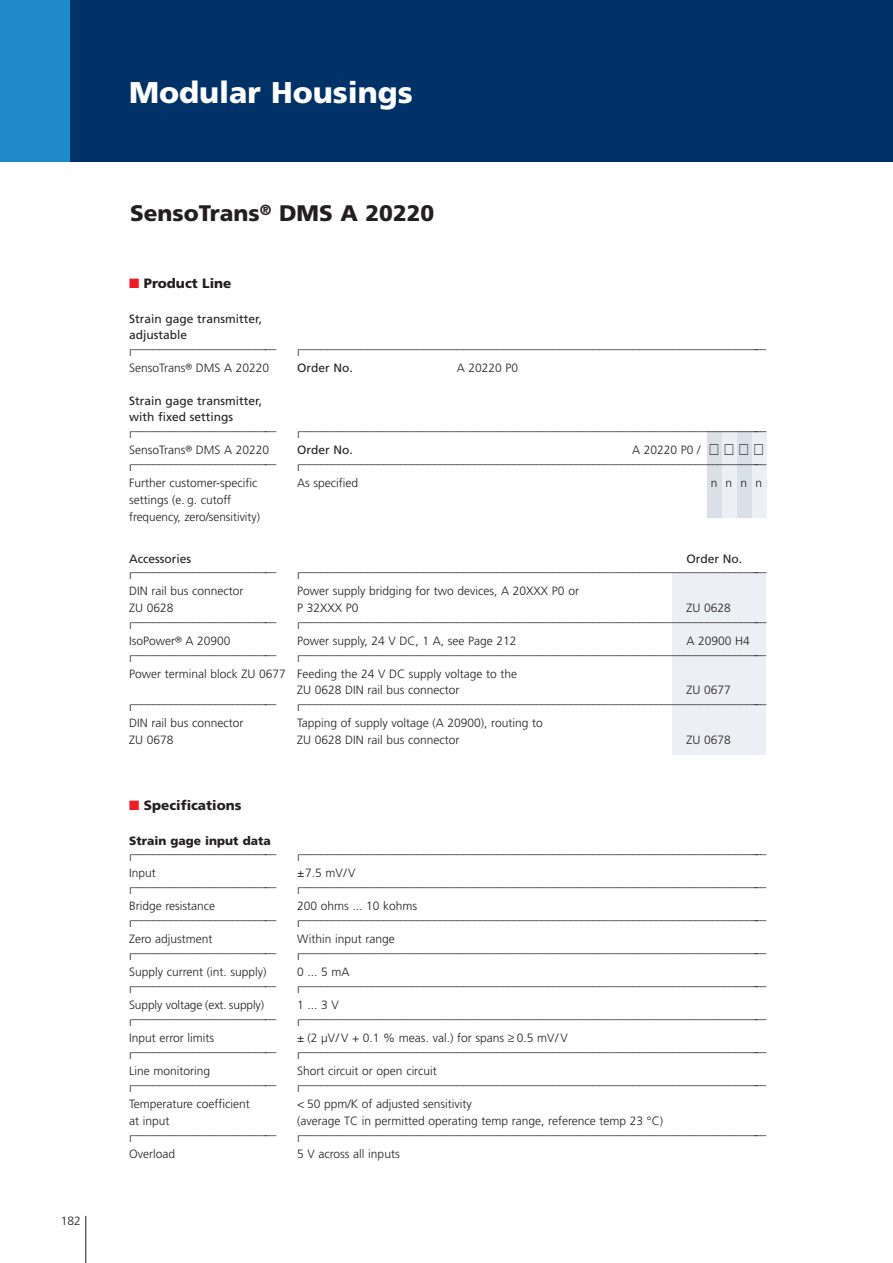
<style>
.page{position:relative;width:893px;height:1263px;background:#fff}
.page>*{position:absolute;margin:0;border:0;box-sizing:border-box;transform-origin:0 0}
.t1{font:900 30px "Frutiger";color:#fff}
.t2{font:900 22.5px "Frutiger";color:#231f20}
.t3{font:900 13.5px "Frutiger";color:#231f20}
.t4{font:300 12px/13.8px "Frutiger";color:#231f20}
.t5{font:12px/16.5px "Frutiger";color:#231f20}
.s1{color:#ee1d23}
.s2{font-family:"Frutiger Special";font-weight:400}
.s3{font-family:"Frutiger Special";font-weight:400;font-size:15.6px}
.s4{font-weight:900}
</style>
<div class="page">
<div style="left:672px;top:573px;width:94px;height:181px;background:#eceff3"></div>
<div style="left:0;top:0;width:892px;height:161px;background:#003268"></div>
<hr style="left:85px;top:1216px;width:1px;height:47px;background:#231f20">
<div style="left:0;top:0;width:70px;height:161px;background:#1d8acb"></div>
<div style="left:707px;top:432px;width:59px;height:86px;background:#dae0e7"></div>
<div style="left:721px;top:432px;width:15px;height:86px;background:#eceff3"></div>
<div style="left:751px;top:432px;width:15px;height:86px;background:#eceff3"></div>
<p class="t4" style="left:61px;top:1214px;width:22px">182</p>
<h1 class="t1" style="left:129px;top:81px;width:285px">Modular Housings</h1>
<h2 class="t2" style="left:130px;top:204px;width:306px">SensoTrans<sup>®</sup> DMS A 20220</h2>
<p class="t3" style="left:129px;top:278px;width:104px"><span class="s1">■</span> Product Line</p>
<p class="t5" style="left:129px;top:311px;width:134px">Strain gage transmitter, adjustable</p>
<p class="t4" style="left:129px;top:342px;width:149px"><sub>l</sub>––––––––––––––––––––––––––</p>
<p class="t4" style="left:297px;top:342px;width:470px"><sub>l</sub>–––––––––––––––––––––––––––––––––––––––––––––––––––––––––––––––––––––––––––––––––––</p>
<p class="t4" style="left:129px;top:361px;width:141px">SensoTrans<span class="s2">®</span> DMS A 20220</p>
<p class="t5" style="left:297px;top:361px;width:57px">Order No.</p>
<p class="t4" style="left:456px;top:361px;width:63px">A 20220 P0</p>
<p class="t5" style="left:129px;top:394px;width:134px">Strain gage transmitter, with fixed settings</p>
<p class="t4" style="left:129px;top:424px;width:149px"><sub>l</sub>––––––––––––––––––––––––––</p>
<p class="t4" style="left:297px;top:424px;width:470px"><sub>l</sub>–––––––––––––––––––––––––––––––––––––––––––––––––––––––––––––––––––––––––––––––––––</p>
<p class="t4" style="left:129px;top:444px;width:141px">SensoTrans<span class="s2">®</span> DMS A 20220</p>
<p class="t5" style="left:297px;top:443px;width:57px">Order No.</p>
<p class="t4" style="left:632px;top:444px;width:133px">A 20220 P0 / <span class="s3">_ _ _ _</span></p>
<p class="t4" style="left:129px;top:457px;width:149px"><sub>l</sub>––––––––––––––––––––––––––</p>
<p class="t4" style="left:297px;top:457px;width:470px"><sub>l</sub>–––––––––––––––––––––––––––––––––––––––––––––––––––––––––––––––––––––––––––––––––––</p>
<p class="t4" style="left:129px;top:477px;width:130px">Further customer-specific</p>
<p class="t4" style="left:297px;top:477px;width:62px">As specified</p>
<p class="t4" style="left:710px;top:477px;width:53px">nnnn</p>
<p class="t4" style="left:129px;top:492px;width:132px;line-height:16.5px">settings (e. g. cutoff frequency, zero/sensitivity)</p>
<p class="t5" style="left:129px;top:551px;width:63px">Accessories</p>
<p class="t5" style="left:686px;top:551px;width:57px">Order No.</p>
<p class="t4" style="left:129px;top:565px;width:149px"><sub>l</sub>––––––––––––––––––––––––––</p>
<p class="t4" style="left:297px;top:565px;width:470px"><sub>l</sub>–––––––––––––––––––––––––––––––––––––––––––––––––––––––––––––––––––––––––––––––––––</p>
<p class="t4" style="left:129px;top:585px;width:116px">DIN rail bus connector</p>
<p class="t4" style="left:297px;top:585px;width:283px">Power supply bridging for two devices, A 20XXX P0 or</p>
<p class="t4" style="left:129px;top:601px;width:46px">ZU 0628</p>
<p class="t4" style="left:297px;top:601px;width:63px">P 32XXX P0</p>
<p class="t4" style="left:686px;top:601px;width:46px">ZU 0628</p>
<p class="t4" style="left:129px;top:615px;width:149px"><sub>l</sub>––––––––––––––––––––––––––</p>
<p class="t4" style="left:297px;top:615px;width:470px"><sub>l</sub>–––––––––––––––––––––––––––––––––––––––––––––––––––––––––––––––––––––––––––––––––––</p>
<p class="t4" style="left:129px;top:634px;width:103px">IsoPower<span class="s2">®</span> A 20900</p>
<p class="t4" style="left:297px;top:634px;width:221px">Power supply, 24 V DC, 1 A, see Page 212</p>
<p class="t4" style="left:686px;top:634px;width:65px">A 20900 H4</p>
<p class="t4" style="left:129px;top:648px;width:149px"><sub>l</sub>––––––––––––––––––––––––––</p>
<p class="t4" style="left:129px;top:645px;width:638px;line-height:19.2px;text-indent:168px"><sub>l</sub>–––––––––––––––––––––––––––––––––––––––––––––––––––––––––––––––––––––––––––––––––––<br>Power terminal block ZU 0677 Feeding the 24 V DC supply voltage to the</p>
<p class="t4" style="left:297px;top:684px;width:164px">ZU 0628 DIN rail bus connector</p>
<p class="t4" style="left:686px;top:684px;width:46px">ZU 0677</p>
<p class="t4" style="left:129px;top:697px;width:149px"><sub>l</sub>––––––––––––––––––––––––––</p>
<p class="t4" style="left:297px;top:697px;width:470px"><sub>l</sub>–––––––––––––––––––––––––––––––––––––––––––––––––––––––––––––––––––––––––––––––––––</p>
<p class="t4" style="left:129px;top:717px;width:116px">DIN rail bus connector</p>
<p class="t4" style="left:297px;top:717px;width:247px">Tapping of supply voltage (A 20900), routing to</p>
<p class="t4" style="left:129px;top:733px;width:46px">ZU 0678</p>
<p class="t4" style="left:297px;top:733px;width:164px">ZU 0628 DIN rail bus connector</p>
<p class="t4" style="left:686px;top:733px;width:46px">ZU 0678</p>
<p class="t3" style="left:129px;top:800px;width:114px"><span class="s1">■</span> Specifications</p>
<p class="t4" style="left:129px;top:834px;width:149px"><span class="s4">Strain gage input data </span><sub>l</sub>––––––––––––––––––––––––––</p>
<p class="t4" style="left:297px;top:847px;width:470px"><sub>l</sub>–––––––––––––––––––––––––––––––––––––––––––––––––––––––––––––––––––––––––––––––––––</p>
<p class="t4" style="left:129px;top:867px;width:28px">Input</p>
<p class="t4" style="left:297px;top:867px;width:60px">±7.5 mV/V</p>
<p class="t4" style="left:129px;top:880px;width:149px"><sub>l</sub>––––––––––––––––––––––––––</p>
<p class="t4" style="left:297px;top:880px;width:470px"><sub>l</sub>–––––––––––––––––––––––––––––––––––––––––––––––––––––––––––––––––––––––––––––––––––</p>
<p class="t4" style="left:129px;top:900px;width:88px">Bridge resistance</p>
<p class="t4" style="left:297px;top:900px;width:122px">200 ohms ... 10 kohms</p>
<p class="t4" style="left:129px;top:913px;width:149px"><sub>l</sub>––––––––––––––––––––––––––</p>
<p class="t4" style="left:297px;top:913px;width:470px"><sub>l</sub>–––––––––––––––––––––––––––––––––––––––––––––––––––––––––––––––––––––––––––––––––––</p>
<p class="t4" style="left:129px;top:933px;width:85px">Zero adjustment</p>
<p class="t4" style="left:297px;top:933px;width:99px">Within input range</p>
<p class="t4" style="left:129px;top:946px;width:149px"><sub>l</sub>––––––––––––––––––––––––––</p>
<p class="t4" style="left:297px;top:946px;width:470px"><sub>l</sub>–––––––––––––––––––––––––––––––––––––––––––––––––––––––––––––––––––––––––––––––––––</p>
<p class="t4" style="left:129px;top:966px;width:139px">Supply current (int. supply)</p>
<p class="t4" style="left:297px;top:966px;width:54px">0 ... 5 mA</p>
<p class="t4" style="left:129px;top:979px;width:149px"><sub>l</sub>––––––––––––––––––––––––––</p>
<p class="t4" style="left:297px;top:979px;width:470px"><sub>l</sub>–––––––––––––––––––––––––––––––––––––––––––––––––––––––––––––––––––––––––––––––––––</p>
<p class="t4" style="left:129px;top:999px;width:136px">Supply voltage (ext. supply)</p>
<p class="t4" style="left:297px;top:999px;width:43px">1 ... 3 V</p>
<p class="t4" style="left:129px;top:1012px;width:149px"><sub>l</sub>––––––––––––––––––––––––––</p>
<p class="t4" style="left:297px;top:1012px;width:470px"><sub>l</sub>–––––––––––––––––––––––––––––––––––––––––––––––––––––––––––––––––––––––––––––––––––</p>
<p class="t4" style="left:129px;top:1032px;width:87px">Input error limits</p>
<p class="t4" style="left:297px;top:1032px;width:272px">± (2 µV/ V + 0.1 % meas. val.) for spans ≥ 0.5 mV/ V</p>
<p class="t4" style="left:129px;top:1045px;width:149px"><sub>l</sub>––––––––––––––––––––––––––</p>
<p class="t4" style="left:297px;top:1045px;width:470px"><sub>l</sub>–––––––––––––––––––––––––––––––––––––––––––––––––––––––––––––––––––––––––––––––––––</p>
<p class="t4" style="left:129px;top:1065px;width:82px">Line monitoring</p>
<p class="t4" style="left:297px;top:1065px;width:141px">Short circuit or open circuit</p>
<p class="t4" style="left:129px;top:1078px;width:149px"><sub>l</sub>––––––––––––––––––––––––––</p>
<p class="t4" style="left:297px;top:1078px;width:470px"><sub>l</sub>–––––––––––––––––––––––––––––––––––––––––––––––––––––––––––––––––––––––––––––––––––</p>
<p class="t4" style="left:129px;top:1098px;width:122px">Temperature coefficient</p>
<p class="t4" style="left:297px;top:1098px;width:176px">&lt; 50 ppm/K of adjusted sensitivity</p>
<p class="t4" style="left:129px;top:1114px;width:42px">at input</p>
<p class="t4" style="left:297px;top:1114px;width:367px">(average TC in permitted operating temp range, reference temp 23 °C)</p>
<p class="t4" style="left:129px;top:1128px;width:149px"><sub>l</sub>––––––––––––––––––––––––––</p>
<p class="t4" style="left:297px;top:1128px;width:470px"><sub>l</sub>–––––––––––––––––––––––––––––––––––––––––––––––––––––––––––––––––––––––––––––––––––</p>
<p class="t4" style="left:129px;top:1147px;width:47px">Overload</p>
<p class="t4" style="left:297px;top:1147px;width:104px">5 V across all inputs</p>
</div>
